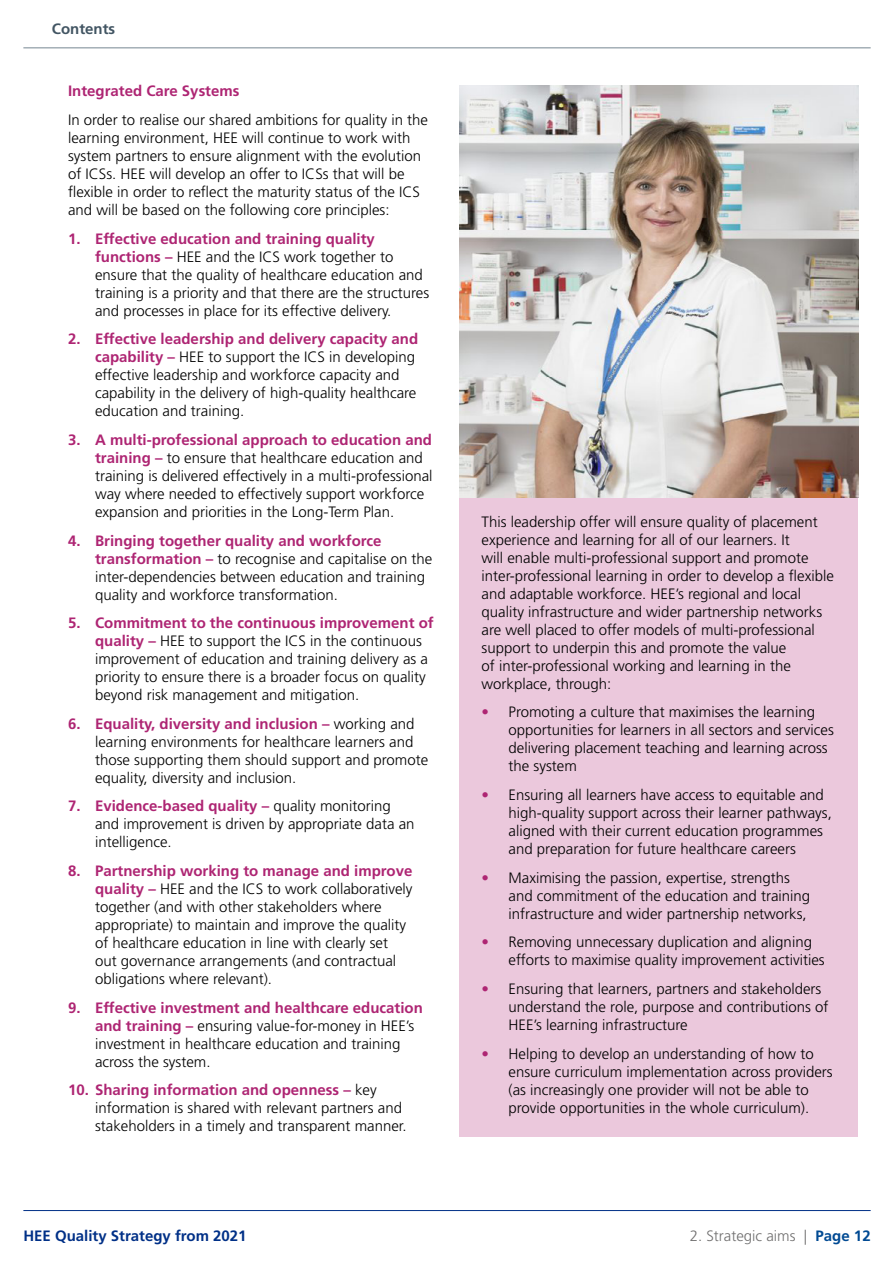
<style>
.page{position:relative;width:893px;height:1263px;background:#fff}
.page>*{position:absolute;margin:0;border:0;box-sizing:border-box;transform-origin:0 0}
.Body_Copy{font:300 15px/18px "Frutiger LT Std";color:#000}
.t1{font:700 15px "Frutiger LT Std";color:#003087}
.t2{font:300 15px "Frutiger LT Std";color:#706f6f}
.Intro_Paragraph{font:700 15px "Frutiger LT Std";color:#ae2573}
.t3{font:700 15px "Frutiger";color:#425563}
.s1{font-weight:700;color:#ae2573}
.s2{color:#ae2573}
.s3{font-weight:700;color:#004a93}
</style>
<div class="page">
<hr style="left:23px;top:1210px;width:848px;height:1px;background:#003087">
<hr style="left:23px;top:48px;width:848px;height:1px;background:#768692">
<div style="left:459px;top:497px;width:399px;height:640px;background:#ebc8dc"></div>
<img style="left:459px;top:85px;width:399px;height:412px">
<p class="t3" style="left:52px;top:20px;width:65px">Contents</p>
<p class="Intro_Paragraph" style="left:68px;top:82px;width:173px">Integrated Care Systems</p>
<p class="Body_Copy" style="left:68px;top:111px;width:362px">In order to realise our shared ambitions for quality in the learning environment, HEE will continue to work with system partners to ensure alignment with the evolution of ICSs. HEE will develop an offer to ICSs that will be flexible in order to reflect the maturity status of the ICS and will be based on the following core principles:</p>
<p class="Body_Copy" style="left:95px;top:230px;width:336px;text-indent:-27px"><span class="s1">1. Effective education and training quality functions –</span> HEE and the ICS work together to ensure that the quality of healthcare education and training is a priority and that there are the structures and processes in place for its effective delivery.</p>
<p class="Body_Copy" style="left:95px;top:330px;width:325px;text-indent:-27px"><span class="s1">2. Effective leadership and delivery capacity and capability –</span> HEE to support the ICS in developing effective leadership and workforce capacity and capability in the delivery of high-quality healthcare education and training.</p>
<p class="Body_Copy" style="left:95px;top:431px;width:339px;text-indent:-27px"><span class="s1">3. A multi-professional approach to education and training –</span> to ensure that healthcare education and training is delivered effectively in a multi-professional way where needed to effectively support workforce expansion and priorities in the Long-Term Plan.</p>
<p class="Body_Copy" style="left:95px;top:531px;width:339px;text-indent:-27px"><span class="s1">4. Bringing together quality and workforce transformation –</span> to recognise and capitalise on the inter-dependencies between education and training quality and workforce transformation.</p>
<p class="Body_Copy" style="left:95px;top:614px;width:340px;text-indent:-27px"><span class="s1">5. Commitment to the continuous improvement of quality –</span> HEE to support the ICS in the continuous improvement of education and training delivery as a priority to ensure there is a broader focus on quality beyond risk management and mitigation.</p>
<p class="Body_Copy" style="left:95px;top:715px;width:335px;text-indent:-27px"><span class="s1">6. Equality, diversity and inclusion –</span> working and learning environments for healthcare learners and those supporting them should support and promote equality, diversity and inclusion.</p>
<p class="Body_Copy" style="left:95px;top:797px;width:321px;text-indent:-27px"><span class="s1">7. Evidence-based quality –</span> quality monitoring and improvement is driven by appropriate data an intelligence.</p>
<p class="Body_Copy" style="left:95px;top:862px;width:319px;text-indent:-27px"><span class="s1">8. Partnership working to manage and improve quality –</span> HEE and the ICS to work collaboratively together (and with other stakeholders where appropriate) to maintain and improve the quality of healthcare education in line with clearly set out governance arrangements (and contractual obligations where relevant).</p>
<p class="Body_Copy" style="left:95px;top:999px;width:329px;text-indent:-27px"><span class="s1">9. Effective investment and healthcare education and training –</span> ensuring value-for-money in HEE’s investment in healthcare education and training across the system.</p>
<p class="Body_Copy" style="left:95px;top:1081px;width:313px;text-indent:-27px"><span class="s1">10. Sharing information and openness –</span> key information is shared with relevant partners and stakeholders in a timely and transparent manner.</p>
<p class="Body_Copy" style="left:482px;top:513px;width:354px">This leadership offer will ensure quality of placement experience and learning for all of our learners. It<br>will enable multi-professional support and promote inter-professional learning in order to develop a flexible and adaptable workforce. HEE’s regional and local quality infrastructure and wider partnership networks are well placed to offer models of multi-professional support to underpin this and promote the value<br>of inter-professional working and learning in the workplace, through:</p>
<p class="Body_Copy" style="left:509px;top:703px;width:327px;text-indent:-27px"><span class="s2">•</span> Promoting a culture that maximises the learning opportunities for learners in all sectors and services delivering placement teaching and learning across the system</p>
<p class="Body_Copy" style="left:509px;top:786px;width:325px;text-indent:-27px"><span class="s2">•</span> Ensuring all learners have access to equitable and high-quality support across their learner pathways, aligned with their current education programmes and preparation for future healthcare careers</p>
<p class="Body_Copy" style="left:509px;top:869px;width:303px;text-indent:-27px"><span class="s2">•</span> Maximising the passion, expertise, strengths and commitment of the education and training infrastructure and wider partnership networks,</p>
<p class="Body_Copy" style="left:509px;top:933px;width:318px;text-indent:-27px"><span class="s2">•</span> Removing unnecessary duplication and aligning efforts to maximise quality improvement activities</p>
<p class="Body_Copy" style="left:509px;top:980px;width:321px;text-indent:-27px"><span class="s2">•</span> Ensuring that learners, partners and stakeholders understand the role, purpose and contributions of<br>HEE’s learning infrastructure</p>
<p class="Body_Copy" style="left:509px;top:1044px;width:326px;text-indent:-27px"><span class="s2">•</span> Helping to develop an understanding of how to ensure curriculum implementation across providers (as increasingly one provider will not be able to provide opportunities in the whole curriculum).</p>
<p class="t1" style="left:23px;top:1227px;width:225px">HEE Quality Strategy from 2021</p>
<p class="t2" style="left:690px;top:1227px;width:182px">2. Strategic aims | <span class="s3">Page 12</span></p>
</div>
